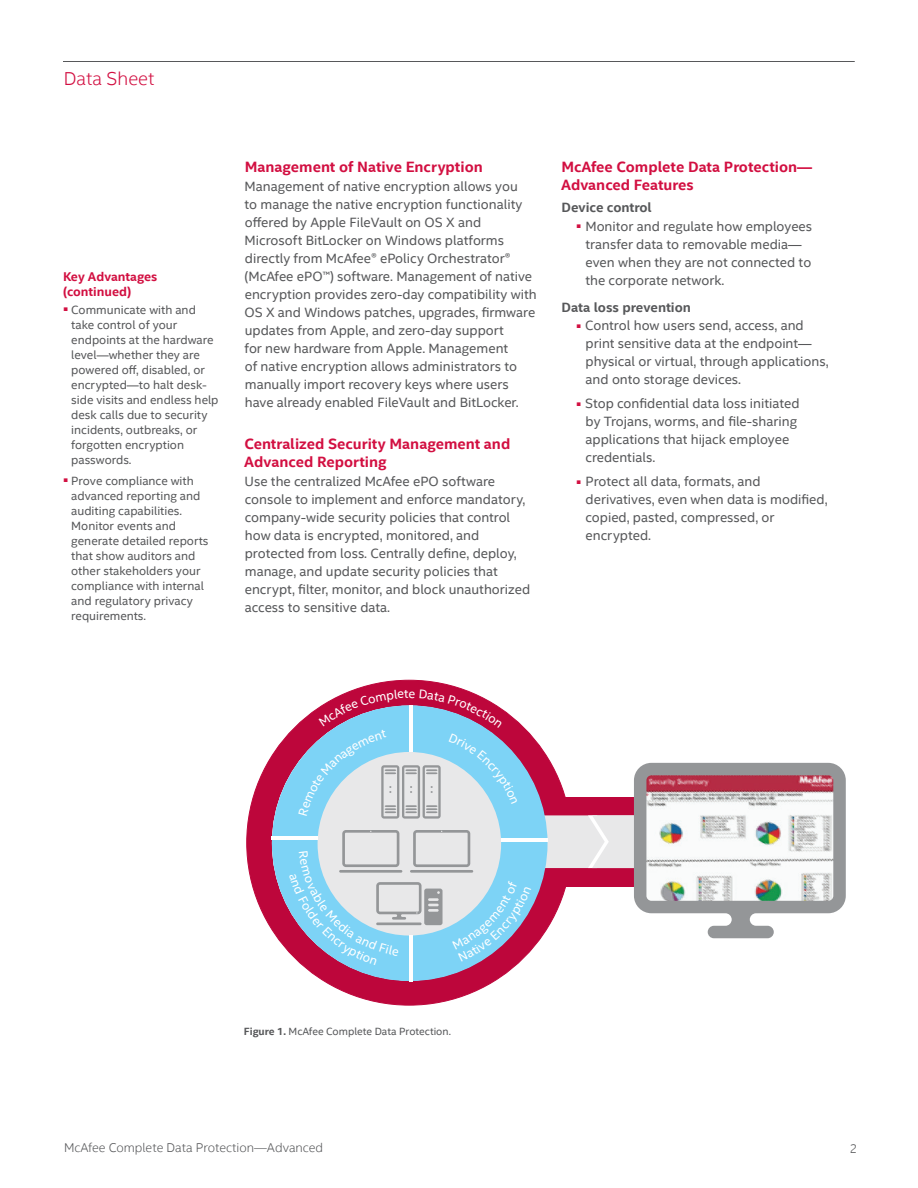
<style>
.page{position:relative;width:918px;height:1188px;background:#fff}
.page>*{position:absolute;margin:0;border:0;box-sizing:border-box;transform-origin:0 0}
.t1{font:300 18.75px "Intel Clear";color:#d20f41}
.t2{font:700 15px/18px "Intel Clear";color:#d20f41}
.t3{font:13.5px/18px "Intel Clear";color:#57585a}
.t4{font:700 13.5px "Intel Clear";color:#57585a}
.t5{font:300 12.75px "Intel Clear";color:#57585a}
.t6{font:700 12.75px/15px "Intel Clear";color:#d20f41}
.t7{font:12px/15px "Intel Clear";color:#57585a}
.t8{font:10.5px "Intel Clear";color:#57585a}
.s1{font-weight:700}
</style>
<div class="page">
<hr style="left:63px;top:61px;width:792px;height:1px;background:#57585a">
<div style="left:247px;top:680px;width:325px;height:325px;background:#bd063b;border-radius:50%"></div>
<svg style="left:272px;top:732px;width:244px;height:249px"></svg>
<hr style="left:410px;top:935px;width:3px;height:46px;background:#fff">
<hr style="left:272px;top:836px;width:46px;height:4px;background:#fff">
<svg style="left:722px;top:763px;width:124px;height:175px"></svg>
<svg style="left:289px;top:689px;width:433px;height:277px"></svg>
<h1 class="t1" style="left:64px;top:67px;width:92px">Data Sheet</h1>
<p class="t6" style="left:63px;top:270px;width:96px">Key Advantages (continued)</p>
<p class="t7" style="left:71px;top:302px;width:149px;text-indent:-7px"><sup>■</sup> Communicate with and take control of your endpoints at the hardware level—whether they are powered off, disabled, or encrypted—to halt desk&shy;side visits and endless help desk calls due to security incidents, outbreaks, or forgotten encryption passwords.</p>
<p class="t7" style="left:71px;top:473px;width:139px;text-indent:-7px"><sup>■</sup> Prove compliance with advanced reporting and auditing capabilities.<br>Monitor events and generate detailed reports that show auditors and other stakeholders your compliance with internal and regulatory privacy requirements.</p>
<p class="t2" style="left:245px;top:158px;width:240px">Management of Native Encryption</p>
<p class="t3" style="left:244px;top:177px;width:294px">Management of native encryption allows you<br>to manage the native encryption functionality offered by Apple FileVault on OS X and Microsoft BitLocker on Windows platforms directly from McAfee® ePolicy Orchestrator® (McAfee ePO™) software. Management of native encryption provides zero-day compatibility with OS X and Windows patches, upgrades, firmware updates from Apple, and zero-day support<br>for new hardware from Apple. Management<br>of native encryption allows administrators to manually import recovery keys where users have already enabled FileVault and BitLocker.</p>
<p class="t2" style="left:244px;top:435px;width:268px">Centralized Security Management and<br>Advanced Reporting</p>
<p class="t3" style="left:245px;top:472px;width:287px">Use the centralized McAfee ePO software console to implement and enforce mandatory, company-wide security policies that control how data is encrypted, monitored, and protected from loss. Centrally define, deploy, manage, and update security policies that encrypt, filter, monitor, and block unauthorized access to sensitive data.</p>
<p class="t2" style="left:561px;top:158px;width:253px">McAfee Complete Data Protection—<br>Advanced Features</p>
<p class="t4" style="left:562px;top:199px;width:92px">Device control</p>
<p class="t3" style="left:585px;top:217px;width:228px;text-indent:-9px"><sup>■</sup> Monitor and regulate how employees transfer data to removable media— even when they are not connected to the corporate network.</p>
<p class="t4" style="left:562px;top:299px;width:131px">Data loss prevention</p>
<p class="t3" style="left:586px;top:317px;width:245px;text-indent:-9px"><sup>■</sup> Control how users send, access, and print sensitive data at the endpoint— physical or virtual, through applications, and onto storage devices.</p>
<p class="t3" style="left:585px;top:395px;width:216px;text-indent:-9px"><sup>■</sup> Stop confidential data loss initiated by Trojans, worms, and file-sharing applications that hijack employee credentials.</p>
<p class="t3" style="left:586px;top:473px;width:244px;text-indent:-9px"><sup>■</sup> Protect all data, formats, and derivatives, even when data is modified, copied, pasted, compressed, or encrypted.</p>
<p class="t8" style="left:244px;top:1025px;width:209px"><span class="s1">Figure 1.</span> McAfee Complete Data Protection.</p>
<p class="t5" style="left:64px;top:1140px;width:260px">McAfee Complete Data Protection—Advanced</p>
<p class="t5" style="left:850px;top:1141px;width:9px">2</p>
</div>
